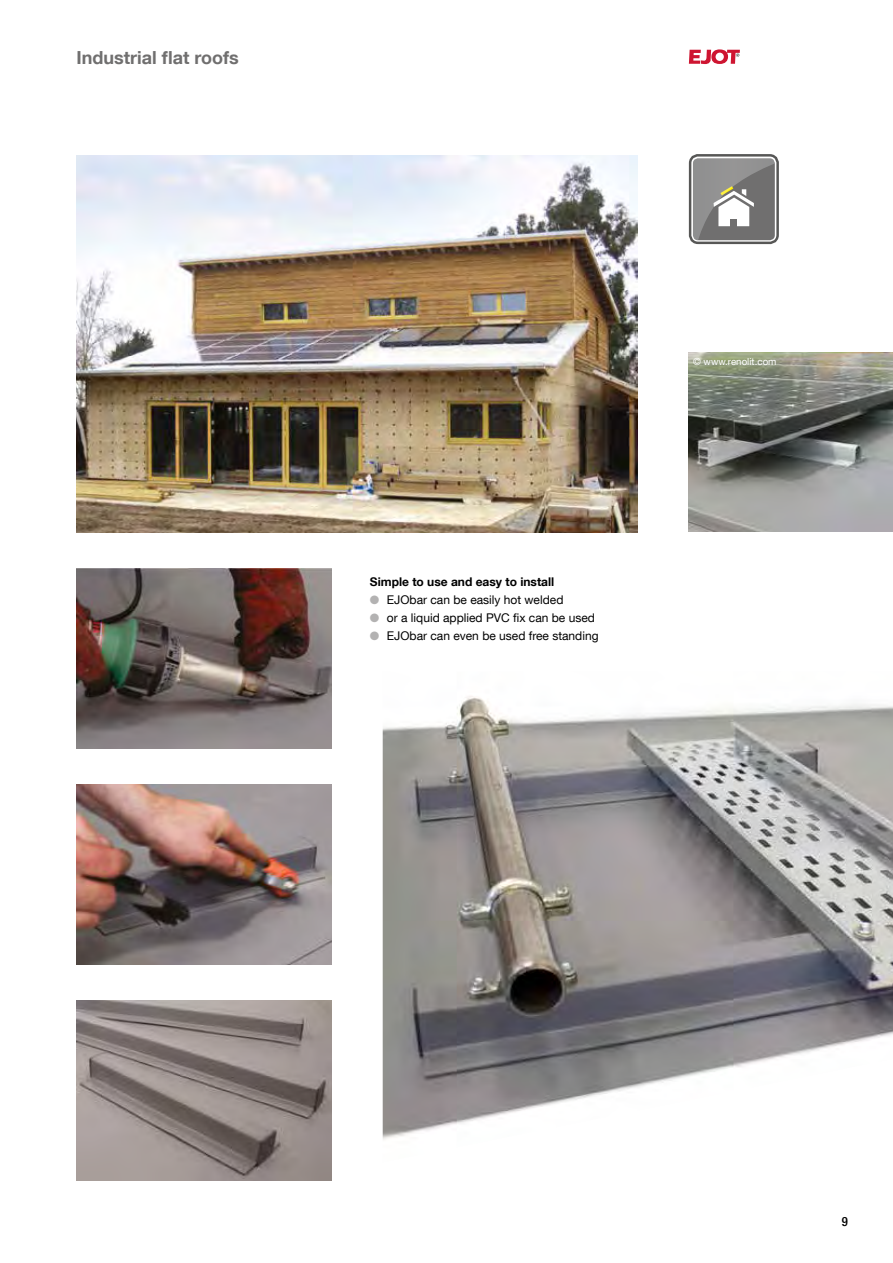
<style>
.page{position:relative;width:893px;height:1263px;background:#fff}
.page>*{position:absolute;margin:0;border:0;box-sizing:border-box;transform-origin:0 0}
.t1{font:700 18px "Helvetica Neue LT Com";color:#706f6f}
.t2{font:500 condensed 12.75px "Helvetica Neue LT Com";color:#000}
.t3{font:12px "Helvetica Neue LT Com";color:#000}
.t4{font:700 12px "Helvetica Neue LT Com";color:#000}
.t5{font:9.75px "Helvetica Neue LT Com";color:#fff}
.s1{color:#b3b2b2}
</style>
<div class="page">
<svg style="left:689px;top:49px;width:51px;height:15px"></svg>
<img style="left:77px;top:155px;width:561px;height:377px">
<img style="left:77px;top:568px;width:255px;height:180px">
<img style="left:77px;top:784px;width:255px;height:180px">
<img style="left:77px;top:1000px;width:255px;height:180px">
<img style="left:689px;top:352px;width:204px;height:180px">
<img style="left:383px;top:696px;width:510px;height:444px">
<div style="left:689px;top:154px;width:90px;height:90px;border:8px solid #575756;border-radius:5px"></div>
<div style="left:691px;top:157px;width:85px;height:85px;border:3px solid #fff;border-radius:5px"></div>
<svg style="left:693px;top:158px;width:82px;height:82px;background:#929190"></svg>
<h1 class="t1" style="left:77px;top:46px;width:164px">Industrial flat roofs</h1>
<p class="t4" style="left:370px;top:574px;width:186px">Simple to use and easy to install</p>
<p class="t3" style="left:370px;top:592px;width:195px"><span class="s1">●</span> EJObar can be easily hot welded</p>
<p class="t3" style="left:370px;top:610px;width:227px"><span class="s1">●</span> or a liquid applied PVC fix can be used</p>
<p class="t3" style="left:370px;top:628px;width:230px"><span class="s1">●</span> EJObar can even be used free standing</p>
<p class="t5" style="left:693px;top:355px;width:85px">© www.renolit.com</p>
<p class="t2" style="left:842px;top:1214px;width:8px">9</p>
</div>
